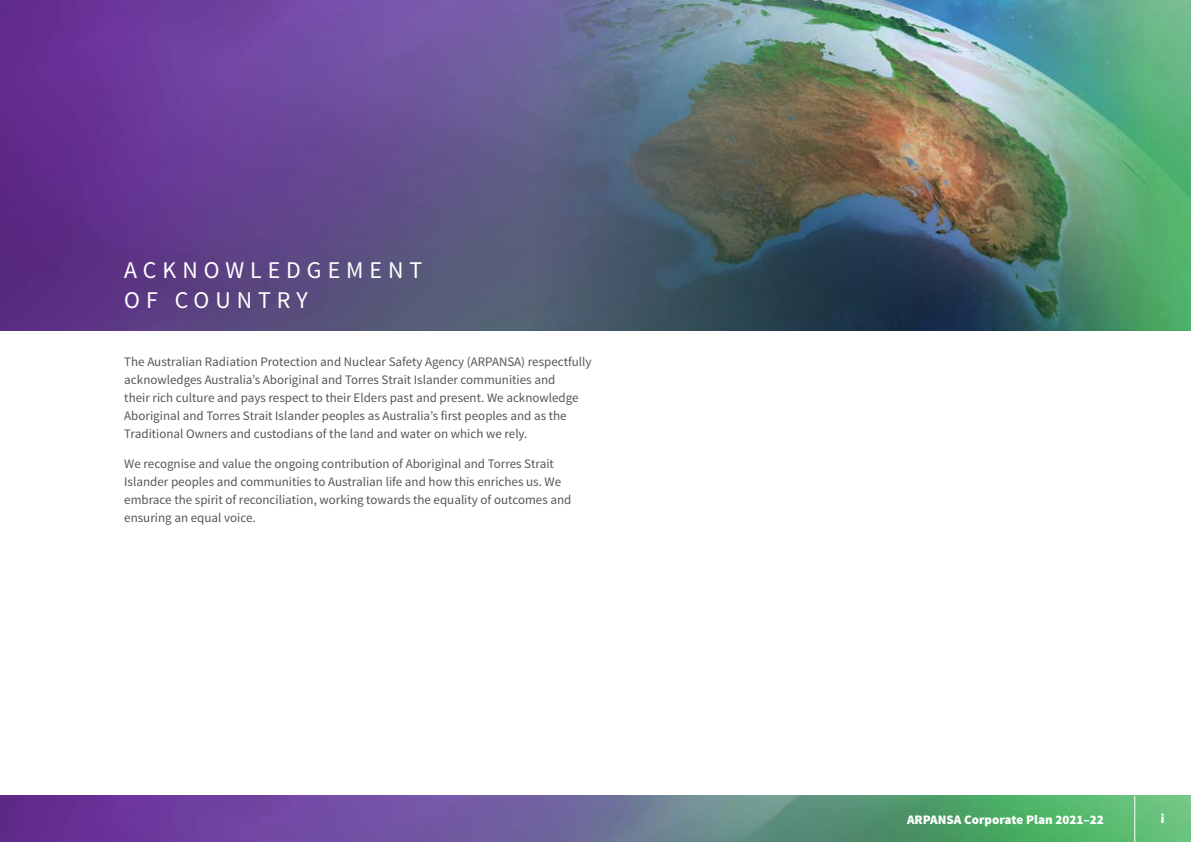
<style>
.page{position:relative;width:1191px;height:842px;background:#fff}
.page>*{position:absolute;margin:0;border:0;box-sizing:border-box;transform-origin:0 0}
.HEADING_21{font:24px/30px "Source Sans Pro";letter-spacing:.25em;color:#fff}
.Paragraph__Large{font:13px/18px "Source Sans Pro";color:#55565a}
.t1{font:900 13px "Source Sans Pro";color:#fff}
</style>
<div class="page">
<img style="left:0;top:0;width:404px;height:330px">
<img style="left:404px;top:0;width:787px;height:330px">
<img style="left:0;top:796px;width:1191px;height:46px">
<hr style="left:1134px;top:796px;width:1px;height:46px;background:#fff">
<p class="HEADING_21" style="left:124px;top:255px;width:299px">ACKNOWLEDGEMENT<br>OF COUNTRY</p>
<p class="Paragraph__Large" style="left:124px;top:353px;width:469px">The Australian Radiation Protection and Nuclear Safety Agency (ARPANSA) respectfully acknowledges Australia’s Aboriginal and Torres Strait Islander communities and<br>their rich culture and pays respect to their Elders past and present. We acknowledge Aboriginal and Torres Strait Islander peoples as Australia’s first peoples and as the Traditional Owners and custodians of the land and water on which we rely.</p>
<p class="Paragraph__Large" style="left:124px;top:454px;width:449px">We recognise and value the ongoing contribution of Aboriginal and Torres Strait Islander peoples and communities to Australian life and how this enriches us. We embrace the spirit of reconciliation, working towards the equality of outcomes and ensuring an equal voice.</p>
<p class="t1" style="left:907px;top:811px;width:198px">ARPANSA Corporate Plan 2021–22</p>
<p class="t1" style="left:1160px;top:811px;width:5px">i</p>
</div>
